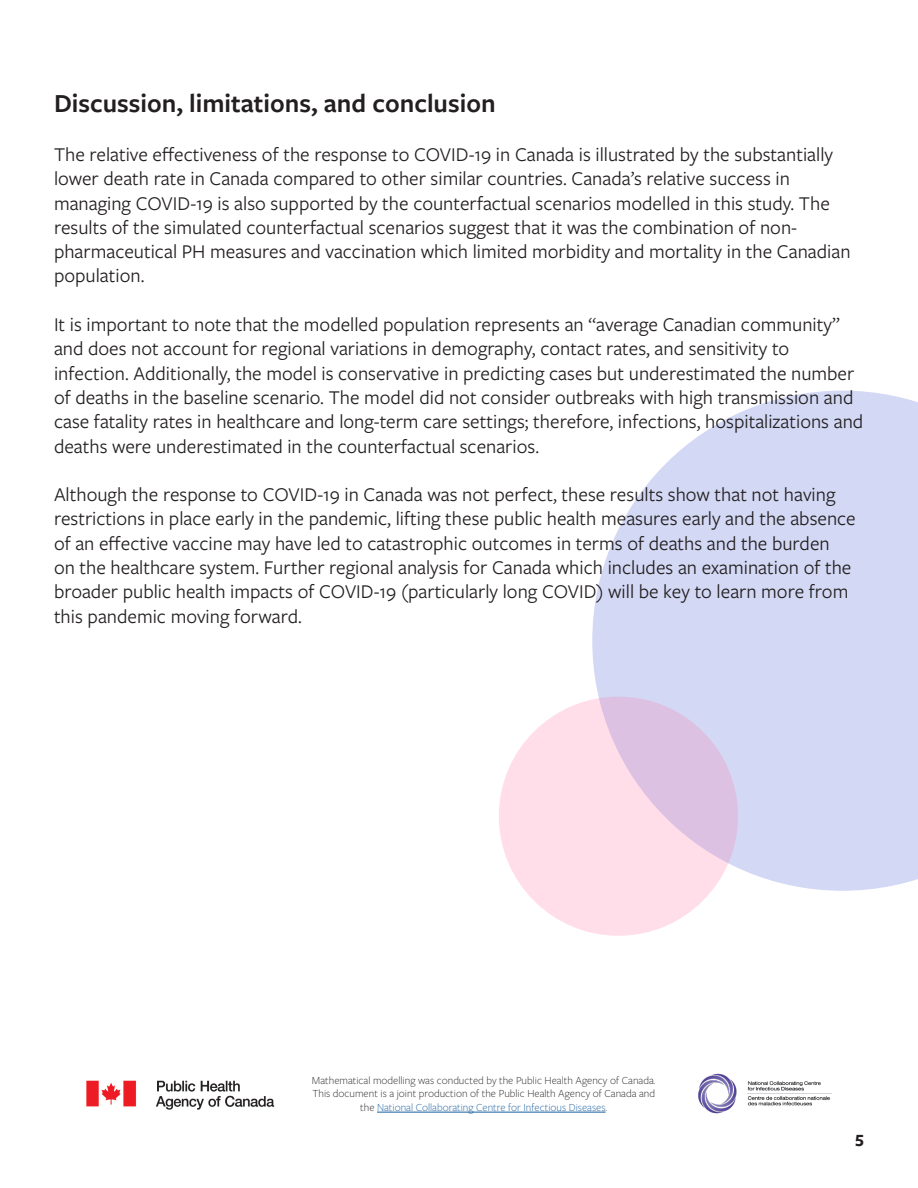
<style>
.page{position:relative;width:918px;height:1188px;background:#fff}
.page>*{position:absolute;margin:0;border:0;box-sizing:border-box;transform-origin:0 0}
.t1{font:600 27px "Freight Sans Pro";color:#231f20}
.t2{font:20.25px/24.3px "Freight Sans Pro";color:#231f20}
.t3{font:700 18px "Freight Sans Pro";color:#231f20}
.t4{font:300 11.25px/13.5px "Freight Sans Pro";color:#231f20;text-align:center}
.s1{color:#175d9e}
</style>
<div class="page">
<svg style="left:592px;top:391px;width:326px;height:500px;background:#d7dcf5"></svg>
<svg style="left:499px;top:697px;width:239px;height:239px;background:#f5d6e7"></svg>
<hr style="left:377px;top:1112px;width:229px;height:1px;background:#175d9e">
<img style="left:86px;top:1080px;width:189px;height:30px">
<img style="left:698px;top:1073px;width:134px;height:41px">
<p class="t1" style="left:54px;top:85px;width:443px">Discussion, limitations, and conclusion</p>
<p class="t2" style="left:54px;top:141px;width:798px">The relative effectiveness of the response to COVID-19 in Canada is illustrated by the substantially lower death rate in Canada compared to other similar countries. Canada’s relative success in managing COVID-19 is also supported by the counterfactual scenarios modelled in this study. The results of the simulated counterfactual scenarios suggest that it was the combination of non&shy;pharmaceutical PH measures and vaccination which limited morbidity and mortality in the Canadian population.</p>
<p class="t2" style="left:54px;top:312px;width:811px">It is important to note that the modelled population represents an “average Canadian community” and does not account for regional variations in demography, contact rates, and sensitivity to infection. Additionally, the model is conservative in predicting cases but underestimated the number of deaths in the baseline scenario. The model did not consider outbreaks with high transmission and case fatality rates in healthcare and long-term care settings; therefore, infections, hospitalizations and deaths were underestimated in the counterfactual scenarios.</p>
<p class="t2" style="left:54px;top:482px;width:803px">Although the response to COVID-19 in Canada was not perfect, these results show that not having restrictions in place early in the pandemic, lifting these public health measures early and the absence of an effective vaccine may have led to catastrophic outcomes in terms of deaths and the burden on the healthcare system. Further regional analysis for Canada which includes an examination of the broader public health impacts of COVID-19 (particularly long COVID) will be key to learn more from this pandemic moving forward.</p>
<p class="t4" style="left:312px;top:1073px;width:345px">Mathematical modelling was conducted by the Public Health Agency of Canada.<br>This document is a joint production of the Public Health Agency of Canada and the <span class="s1">National Collaborating Centre for Infectious Diseases</span>.</p>
<p class="t3" style="left:855px;top:1128px;width:10px">5</p>
</div>
